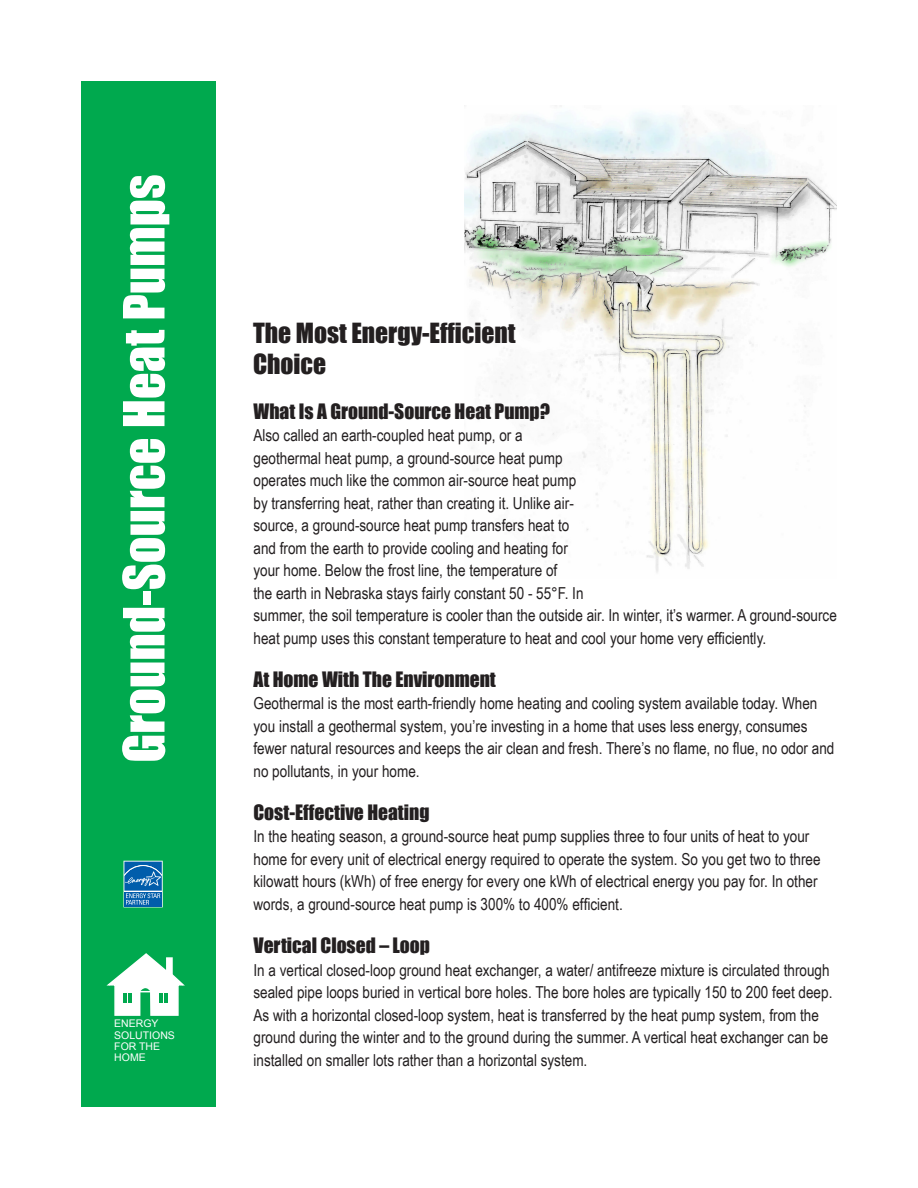
<style>
.page{position:relative;width:918px;height:1188px;background:#fff}
.page>*{position:absolute;margin:0;border:0;box-sizing:border-box;transform-origin:0 0}
.t1{font:52.5px "Impact";color:#fff}
.t2{font:25.5px "Impact";color:#231f20}
.t3{font:19.5px "Impact";color:#231f20}
.t4{font:16.5px/22.5px "Arial Narrow";color:#231f20}
.t5{font:10.5px "Arial";color:#fff}
</style>
<div class="page">
<img style="left:464px;top:105px;width:373px;height:468px">
<div style="left:81px;top:81px;width:135px;height:1026px;background:#00a94e"></div>
<svg style="left:106px;top:953px;width:79px;height:63px"></svg>
<svg style="left:124px;top:861px;width:39px;height:46px;background:#367fbb"></svg>
<p class="t1" style="left:103px;top:763px;width:590px;rotate:-90deg">Ground-Source Heat Pumps</p>
<p class="t5" style="left:114px;top:1017px;width:46px">ENERGY</p>
<p class="t5" style="left:114px;top:1028px;width:62px">SOLUTIONS</p>
<p class="t5" style="left:114px;top:1039px;width:47px">FOR THE</p>
<p class="t5" style="left:114px;top:1051px;width:33px">HOME</p>
<p class="t2" style="left:253px;top:313px;width:264px">The Most Energy-Efficient</p>
<p class="t2" style="left:253px;top:344px;width:75px">Choice</p>
<p class="t3" style="left:254px;top:396px;width:298px">What Is A Ground-Source Heat Pump?</p>
<p class="t4" style="left:254px;top:423px;width:585px">Also called an earth-coupled heat pump, or a<br>geothermal heat pump, a ground-source heat pump<br>operates much like the common air-source heat pump<br>by transferring heat, rather than creating it. Unlike air-<br>source, a ground-source heat pump transfers heat to<br>and from the earth to provide cooling and heating for<br>your home. Below the frost line, the temperature of<br>the earth in Nebraska stays fairly constant 50 - 55°F. In<br>summer, the soil temperature is cooler than the outside air. In winter, it’s warmer. A ground-source heat pump uses this constant temperature to heat and cool your home very efficiently.</p>
<p class="t3" style="left:254px;top:664px;width:244px">At Home With The Environment</p>
<p class="t4" style="left:254px;top:692px;width:582px">Geothermal is the most earth-friendly home heating and cooling system available today. When you install a geothermal system, you’re investing in a home that uses less energy, consumes fewer natural resources and keeps the air clean and fresh. There’s no flame, no flue, no odor and no pollutants, in your home.</p>
<p class="t3" style="left:254px;top:797px;width:178px">Cost-Effective Heating</p>
<p class="t4" style="left:254px;top:825px;width:569px">In the heating season, a ground-source heat pump supplies three to four units of heat to your home for every unit of electrical energy required to operate the system. So you get two to three kilowatt hours (kWh) of free energy for every one kWh of electrical energy you pay for. In other words, a ground-source heat pump is 300% to 400% efficient.</p>
<p class="t3" style="left:254px;top:930px;width:178px">Vertical Closed – Loop</p>
<p class="t4" style="left:254px;top:958px;width:580px">In a vertical closed-loop ground heat exchanger, a water/ antifreeze mixture is circulated through sealed pipe loops buried in vertical bore holes. The bore holes are typically 150 to 200 feet deep.<br>As with a horizontal closed-loop system, heat is transferred by the heat pump system, from the ground during the winter and to the ground during the summer. A vertical heat exchanger can be installed on smaller lots rather than a horizontal system.</p>
</div>
